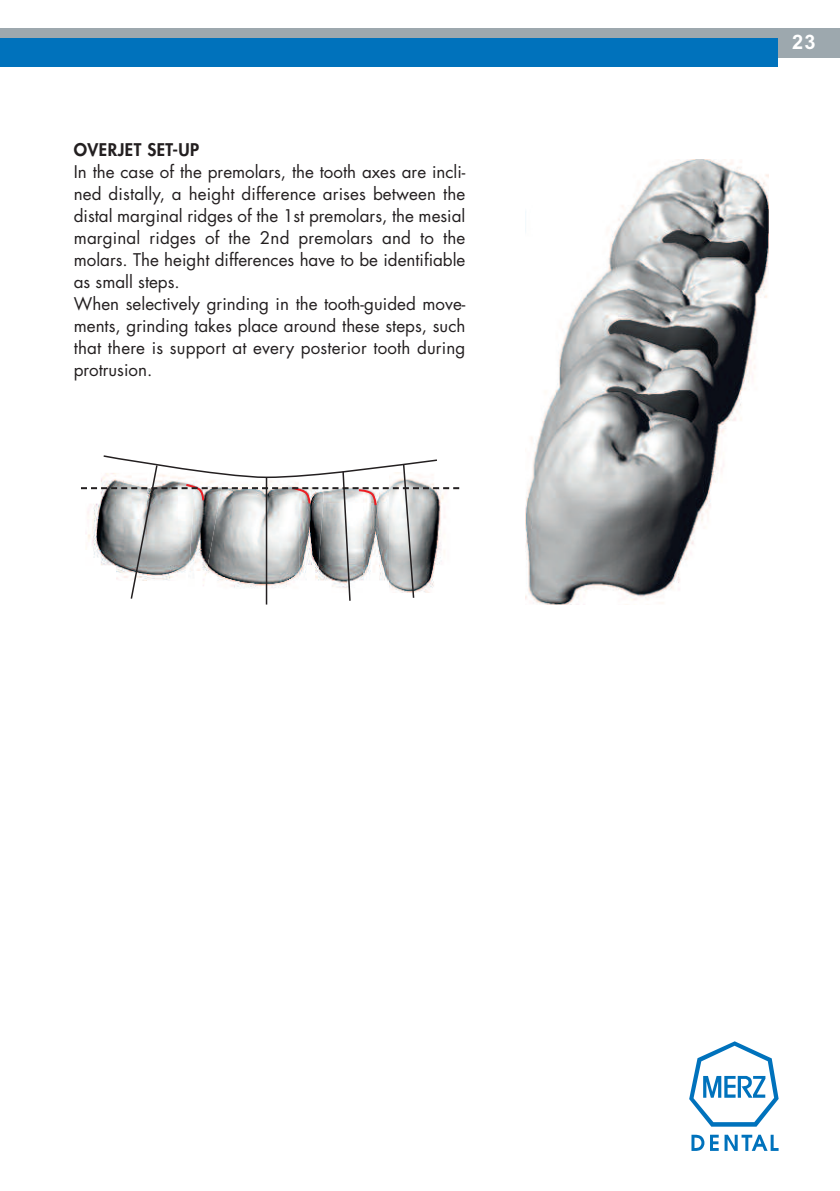
<style>
.page{position:relative;width:840px;height:1191px;background:#fff}
.page>*{position:absolute;margin:0;border:0;box-sizing:border-box;transform-origin:0 0}
.t1{font:700 20px "Arial";color:#fff}
.t2{font:17px/22px "Futura";color:#231f20}
.t3{font:800 17px "Futura";letter-spacing:.03em;color:#231f20}
</style>
<div class="page">
<img style="left:525px;top:160px;width:242px;height:444px">
<div style="left:0;top:28px;width:839px;height:30px;background:#9da8ae"></div>
<div style="left:0;top:39px;width:777px;height:28px;background:#0072bc"></div>
<svg style="left:691px;top:1134px;width:27px;height:16px"></svg>
<svg style="left:724px;top:1134px;width:54px;height:16px"></svg>
<svg style="left:689px;top:1041px;width:89px;height:85px"></svg>
<hr style="left:265px;top:478px;width:2px;height:126px;background:#231f20">
<svg style="left:81px;top:455px;width:378px;height:147px"></svg>
<p class="t3" style="left:74px;top:142px;width:127px">OVERJET SET-UP</p>
<p class="t2" style="left:74px;top:162px;width:393px">In the case of the premolars, the tooth axes are incli&shy;ned distally, a height difference arises between the distal marginal ridges of the 1st premolars, the mesial marginal ridges of the 2nd premolars and to the molars. The height differences have to be identifiable as small steps.<br>When selectively grinding in the tooth-guided move&shy;ments, grinding takes place around these steps, such that there is support at every posterior tooth during protrusion.</p>
<p class="t1" style="left:791px;top:30px;width:25px">23</p>
</div>
